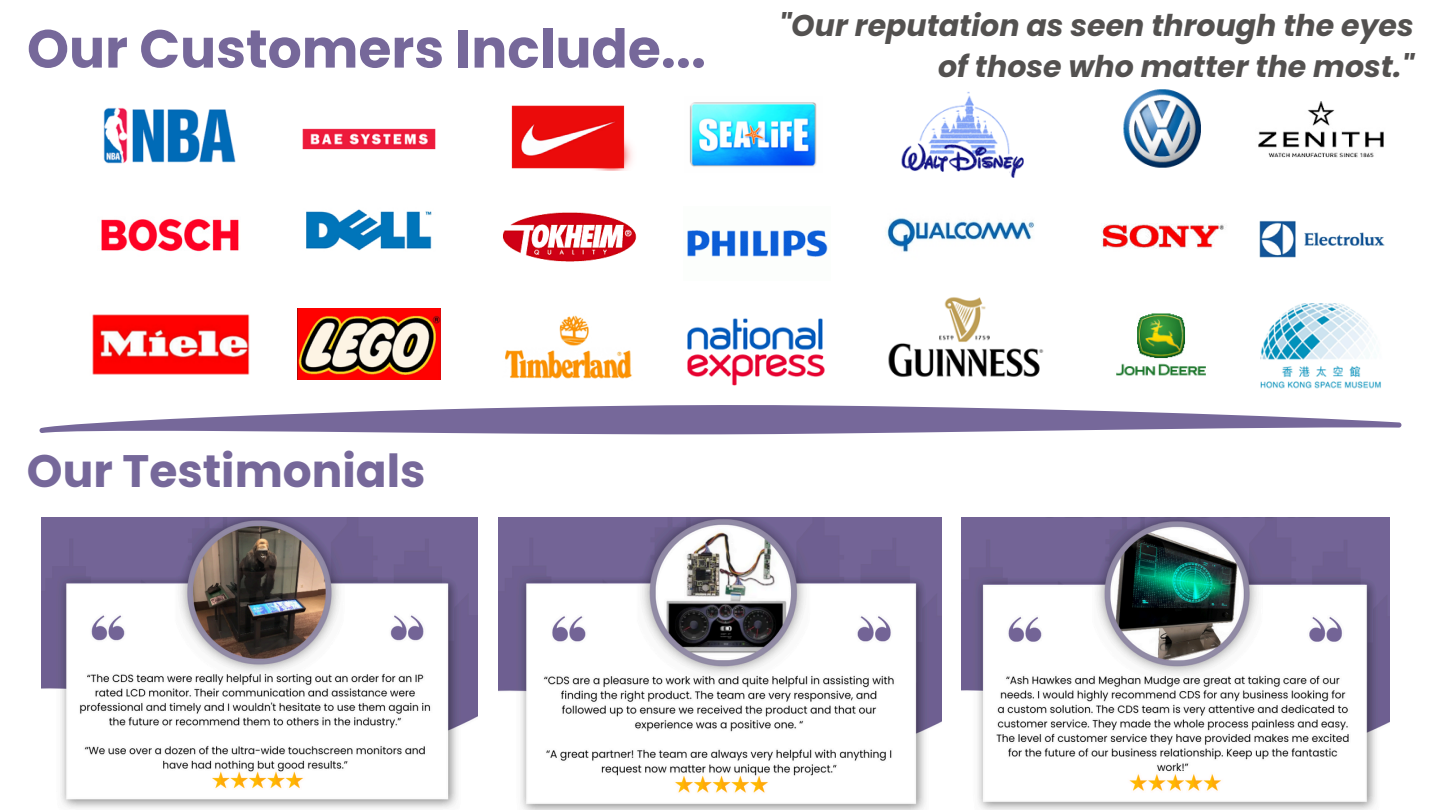
<style>
.page{position:relative;width:1440px;height:810px;background:#fff}
.page>*{position:absolute;margin:0;border:0;box-sizing:border-box;transform-origin:0 0}
.t1{font:700 53.5px "Poppins";color:#76689a}
.t2{font:700 45.5px "Poppins";color:#76689a}
.t3{font:italic 700 30px/41.2px "Poppins";color:#535150;text-align:right}
</style>
<div class="page">
<img style="left:42px;top:517px;width:436px;height:291px">
<img style="left:499px;top:517px;width:442px;height:293px">
<img style="left:961px;top:517px;width:428px;height:293px">
<img style="left:92px;top:314px;width:158px;height:61px">
<img style="left:297px;top:308px;width:144px;height:72px">
<img style="left:1116px;top:313px;width:90px;height:63px">
<img style="left:505px;top:315px;width:127px;height:64px">
<img style="left:687px;top:318px;width:138px;height:68px">
<img style="left:888px;top:297px;width:156px;height:80px">
<img style="left:103px;top:108px;width:133px;height:56px">
<img style="left:302px;top:128px;width:134px;height:22px">
<img style="left:511px;top:105px;width:122px;height:66px">
<img style="left:689px;top:102px;width:128px;height:65px">
<img style="left:901px;top:91px;width:123px;height:86px">
<img style="left:1123px;top:89px;width:78px;height:79px">
<img style="left:101px;top:218px;width:138px;height:34px">
<img style="left:306px;top:209px;width:126px;height:42px">
<img style="left:503px;top:212px;width:134px;height:50px">
<img style="left:687px;top:230px;width:141px;height:27px">
<img style="left:886px;top:218px;width:149px;height:34px">
<img style="left:1101px;top:224px;width:123px;height:24px">
<img style="left:1258px;top:101px;width:126px;height:57px">
<img style="left:1260px;top:303px;width:121px;height:86px">
<img style="left:1259px;top:220px;width:126px;height:38px">
<svg style="left:39px;top:405px;width:1363px;height:29px"></svg>
<p class="t1" style="left:27px;top:11px;width:681px">Our Customers Include...</p>
<p class="t3" style="left:779px;top:5px;width:636px">"Our reputation as seen through the eyes of those who matter the most."</p>
<h1 class="t2" style="left:27px;top:439px;width:400px">Our Testimonials</h1>
</div>
